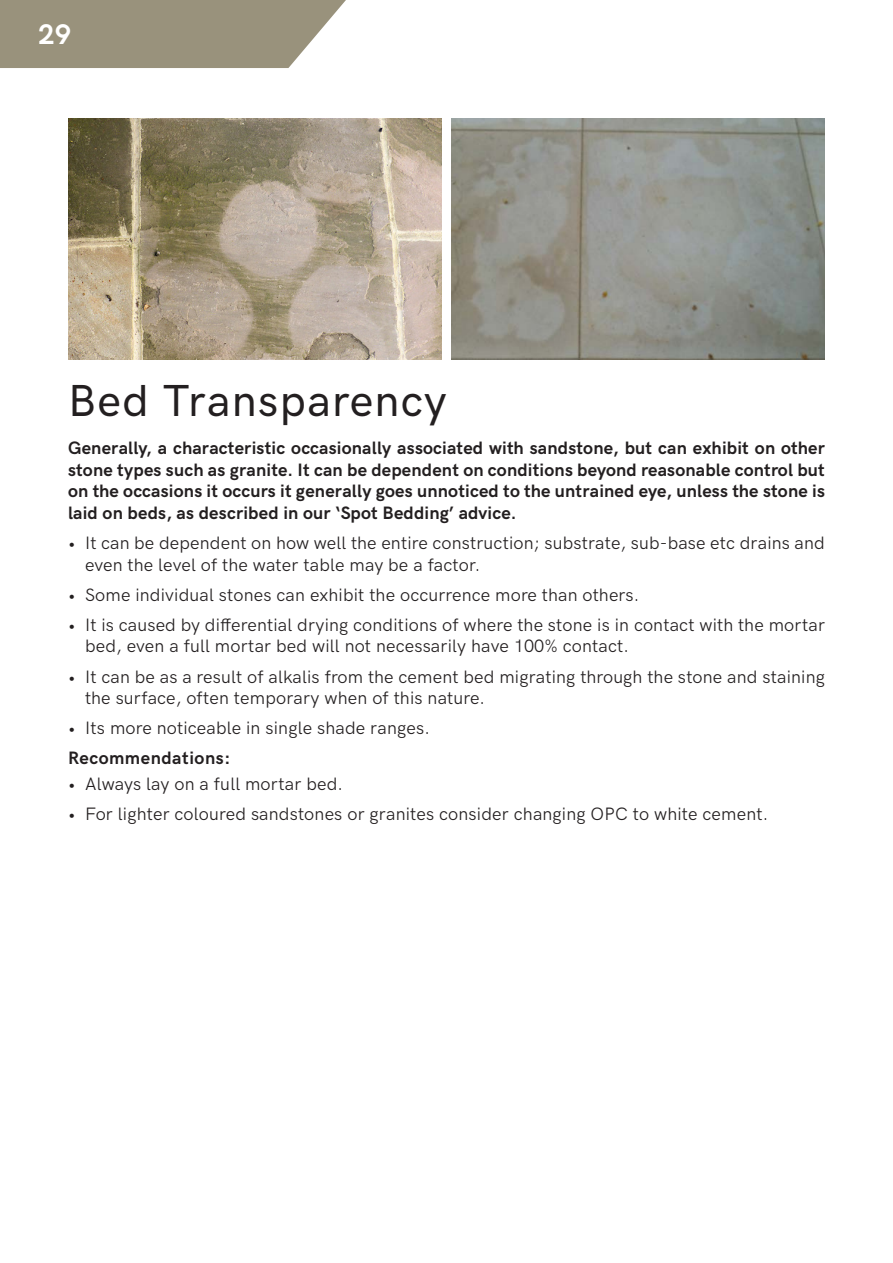
<style>
.page{position:relative;width:893px;height:1263px;background:#fff}
.page>*{position:absolute;margin:0;border:0;box-sizing:border-box;transform-origin:0 0}
.Sub_Heading{font:500 45px "HK Grotesk";letter-spacing:.03em;color:#231f20}
.Page_Number_Left{font:700 28.5px "HK Grotesk";color:#fff}
.t1{font:18px/21.6px "HK Grotesk";letter-spacing:.01em;color:#231f20}
.Paragraph_Text{font:700 18px/21.6px "HK Grotesk";letter-spacing:.01em;color:#231f20;text-align:justify}
.Paragraph_Text-2{font:700 18px "HK Grotesk";letter-spacing:.03em;color:#231f20}
</style>
<div class="page">
<img style="left:452px;top:118px;width:373px;height:241px">
<img style="left:68px;top:118px;width:373px;height:241px">
<svg style="left:0;top:0;width:346px;height:68px;background:#a19b86"></svg>
<p class="Page_Number_Left" style="left:38px;top:13px;width:35px">29</p>
<p class="Sub_Heading" style="left:68px;top:367px;width:380px">Bed Transparency</p>
<p class="Paragraph_Text" style="left:68px;top:436px;width:758px">Generally, a characteristic occasionally associated with sandstone, but can exhibit on other stone types such as granite. It can be dependent on conditions beyond reasonable control but on the occasions it occurs it generally goes unnoticed to the untrained eye, unless the stone is laid on beds, as described in our ‘Spot Bedding’ advice.</p>
<p class="t1" style="left:85px;top:531px;width:741px;text-indent:-17px">• It can be dependent on how well the entire construction; substrate, sub-base etc drains and even the level of the water table may be a factor.</p>
<p class="t1" style="left:68px;top:582px;width:573px">• Some individual stones can exhibit the occurrence more than others.</p>
<p class="t1" style="left:85px;top:612px;width:741px;text-indent:-17px">• It is caused by differential drying conditions of where the stone is in contact with the mortar bed, even a full mortar bed will not necessarily have 100% contact.</p>
<p class="t1" style="left:85px;top:664px;width:741px;text-indent:-17px">• It can be as a result of alkalis from the cement bed migrating through the stone and staining the surface, often temporary when of this nature.</p>
<p class="t1" style="left:68px;top:716px;width:363px">• Its more noticeable in single shade ranges.</p>
<p class="Paragraph_Text-2" style="left:68px;top:745px;width:164px">Recommendations:</p>
<p class="t1" style="left:68px;top:772px;width:276px">• Always lay on a full mortar bed.</p>
<p class="t1" style="left:68px;top:802px;width:702px">• For lighter coloured sandstones or granites consider changing OPC to white cement.</p>
</div>
